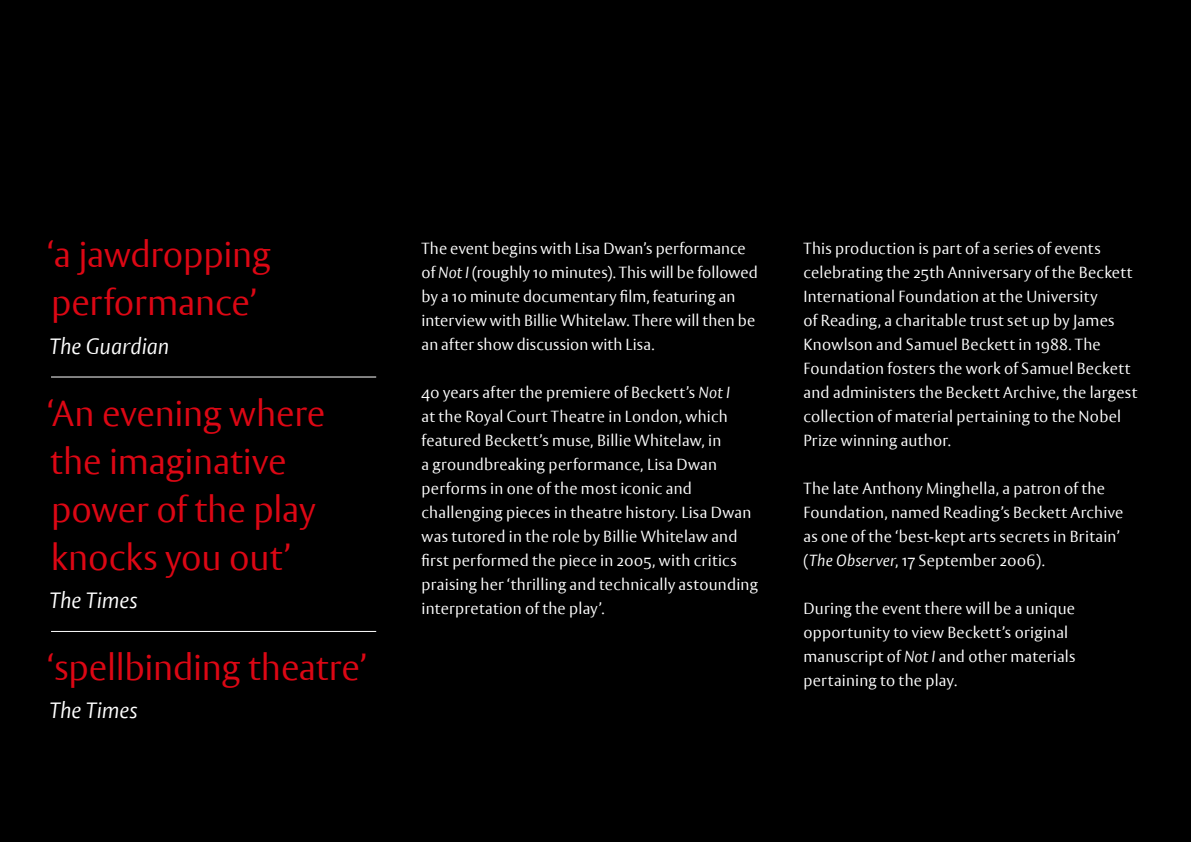
<style>
.page{position:relative;width:1191px;height:842px;background:#000}
.page>*{position:absolute;margin:0;border:0;box-sizing:border-box;transform-origin:0 0}
.t1{font:36px/48px "Rdg Vesta";letter-spacing:-.005em;color:#dc0714}
.t2{font:italic 22px "Rdg Vesta";letter-spacing:-.005em;color:#fff}
.t3{font:16px/24px "Rdg Vesta";letter-spacing:.015em;color:#fff}
.s1{font-style:italic}
</style>
<div class="page">
<hr style="left:51px;top:376px;width:325px;height:1px;background:#fff">
<hr style="left:51px;top:631px;width:325px;height:1px;background:#fff">
<h1 class="t1" style="left:48px;top:232px;width:225px">‘a jawdropping performance’</h1>
<h2 class="t2" style="left:49px;top:332px;width:121px">The Guardian</h2>
<h1 class="t1" style="left:48px;top:390px;width:279px">‘An evening where the imaginative power of the play knocks you out’</h1>
<h2 class="t2" style="left:49px;top:587px;width:90px">The Times</h2>
<h1 class="t1" style="left:48px;top:645px;width:321px">‘spellbinding theatre’</h1>
<h2 class="t2" style="left:49px;top:697px;width:90px">The Times</h2>
<p class="t3" style="left:421px;top:237px;width:338px">The event begins with Lisa Dwan’s performance of <span class="s1">Not I</span> (roughly 10 minutes). This will be followed by a 10 minute documentary film, featuring an interview with Billie Whitelaw. There will then be an after show discussion with Lisa.</p>
<p class="t3" style="left:421px;top:381px;width:338px">40 years after the premiere of Beckett’s <span class="s1">Not I<br></span>at the Royal Court Theatre in London, which featured Beckett’s muse, Billie Whitelaw, in<br>a groundbreaking performance, Lisa Dwan performs in one of the most iconic and challenging pieces in theatre history. Lisa Dwan was tutored in the role by Billie Whitelaw and first performed the piece in 2005, with critics praising her ‘thrilling and technically astounding interpretation of the play’.</p>
<p class="t3" style="left:803px;top:237px;width:335px">This production is part of a series of events celebrating the 25th Anniversary of the Beckett International Foundation at the University<br>of Reading, a charitable trust set up by James Knowlson and Samuel Beckett in 1988. The Foundation fosters the work of Samuel Beckett and administers the Beckett Archive, the largest collection of material pertaining to the Nobel Prize winning author.</p>
<p class="t3" style="left:803px;top:477px;width:321px">The late Anthony Minghella, a patron of the Foundation, named Reading’s Beckett Archive as one of the ‘best-kept arts secrets in Britain’ (<span class="s1">The Observer</span>, 17 September 2006).</p>
<p class="t3" style="left:803px;top:597px;width:273px">During the event there will be a unique opportunity to view Beckett’s original manuscript of <span class="s1">Not I</span> and other materials pertaining to the play.</p>
</div>
